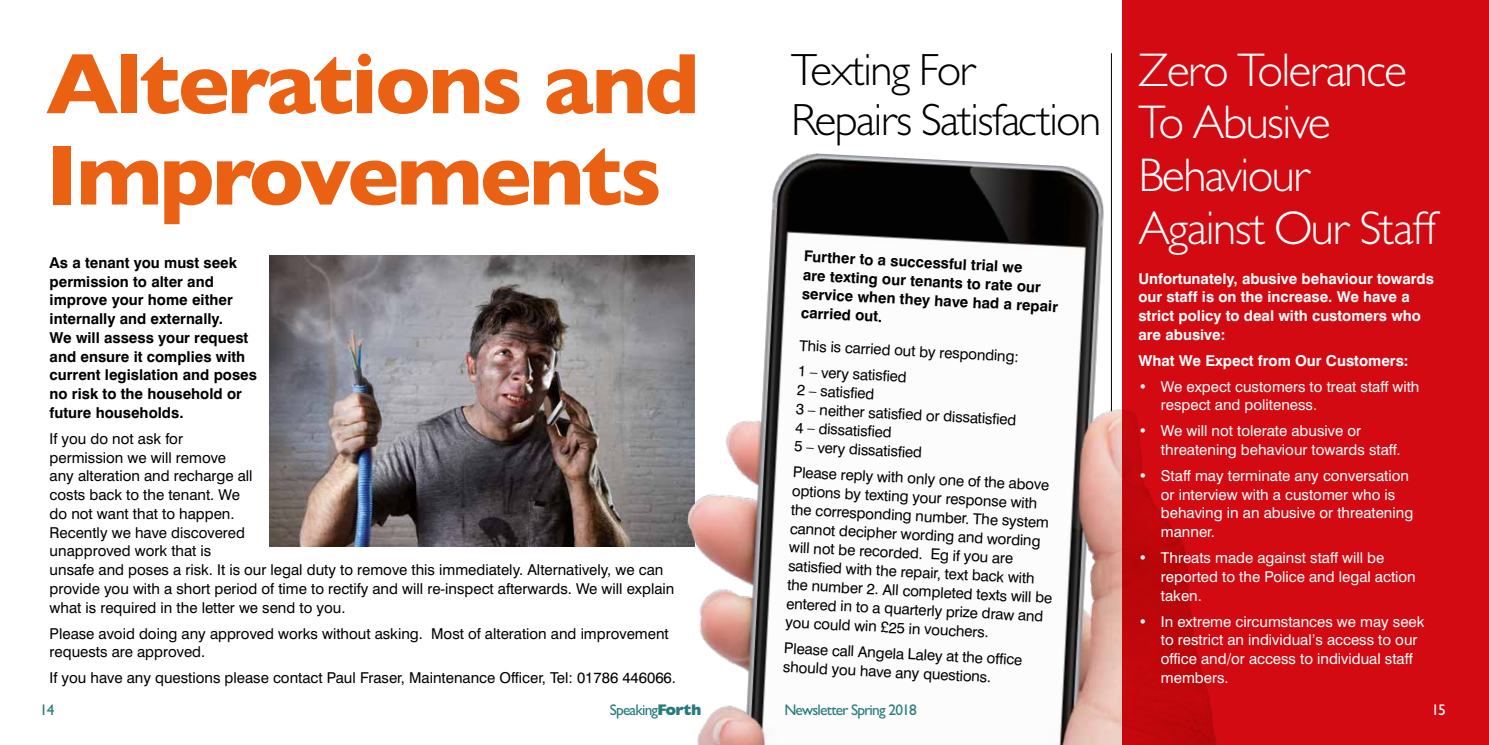
<style>
.page{position:relative;width:1489px;height:745px;background:#fff}
.page>*{position:absolute;margin:0;border:0;box-sizing:border-box;transform-origin:0 0}
.t1{font:800 86.88px/91.2px "Gill Sans MT Pro";letter-spacing:-.03em;color:#eb6113}
.t2{font:300 47.38px/52.6px "Gill Sans MT Pro";letter-spacing:-.03em;color:#fff}
.t3{font:300 45.25px/50.2px "Gill Sans MT Pro";letter-spacing:-.03em;color:#000}
.t4{font:500 15.38px "Gill Sans MT Pro";letter-spacing:-.05em;color:#287b7c}
.t5{font:500 15.38px "Gill Sans MT Pro";color:#fff}
.t6{font:15px/18.8px "Swiss 721 BT";color:#000}
.t7{font:15px/18.8px "Swiss 721 BT";color:#fff}
.t8{font:700 15px/18.8px "Swiss 721 BT";color:#000}
.t9{font:700 15px/18.8px "Swiss 721 BT";color:#fff}
.s1{font-weight:800}
</style>
<div class="page">
<hr style="left:1111px;top:53px;width:1px;height:631px;background:#000">
<img style="left:270px;top:255px;width:406px;height:291px">
<img style="left:676px;top:148px;width:445px;height:596px">
<div style="left:1121px;top:0;width:367px;height:744px;background:#d30a11"></div>
<h1 class="t1" style="left:46px;top:37px;width:655px">Alterations and<br>Improvements</h1>
<h3 class="t3" style="left:791px;top:44px;width:312px">Texting For<br>Repairs Satisfaction</h3>
<p class="t8" style="left:804px;top:246px;width:258px;rotate:3deg">Further to a successful trial we<br>are texting our tenants to rate our service when they have had a repair carried out.</p>
<p class="t8" style="left:50px;top:253px;width:209px">As a tenant you must seek permission to alter and improve your home either internally and externally.<br>We will assess your request and ensure it complies with current legislation and poses no risk to the household or future households.</p>
<p class="t6" style="left:50px;top:428px;width:626px">If you do not ask for<br>permission we will remove<br>any alteration and recharge all<br>costs back to the tenant. We<br>do not want that to happen.<br>Recently we have discovered<br>unapproved work that is<br>unsafe and poses a risk. It is our legal duty to remove this immediately. Alternatively, we can provide you with a short period of time to rectify and will re-inspect afterwards. We will explain what is required in the letter we send to you.</p>
<p class="t6" style="left:50px;top:623px;width:620px">Please avoid doing any approved works without asking. Most of alteration and improvement requests are approved.</p>
<p class="t6" style="left:50px;top:668px;width:627px">If you have any questions please contact Paul Fraser, Maintenance Officer, Tel: 01786 446066.</p>
<p class="t6" style="left:800px;top:332px;width:221px;line-height:25.9px;rotate:3deg">This is carried out by responding:<br>1 – very satisfi ed</p>
<p class="t6" style="left:797px;top:380px;width:222px;rotate:3deg">2 – satisfi ed<br>3 – neither satisfi ed or dissatisfi ed<br>4 – dissatisfi ed<br>5 – very dissatisfi ed</p>
<p class="t6" style="left:793px;top:462px;width:267px;rotate:3deg">Please reply with only one of the above options by texting your response with the corresponding number. The system cannot decipher wording and wording will not be recorded. Eg if you are<br>satisfi ed with the repair, text back with the number 2. All completed texts will be entered in to a quarterly prize draw and you could win £25 in vouchers.</p>
<p class="t6" style="left:784px;top:637px;width:240px;rotate:3deg">Please call Angela Laley at the offi ce should you have any questions.</p>
<h2 class="t2" style="left:1138px;top:42px;width:303px">Zero Tolerance<br>To Abusive<br>Behaviour<br>Against Our Staff</h2>
<p class="t9" style="left:1138px;top:268px;width:297px">Unfortunately, abusive behaviour towards our staff is on the increase. We have a strict policy to deal with customers who are abusive:</p>
<p class="t9" style="left:1138px;top:351px;width:271px">What We Expect from Our Customers:</p>
<p class="t7" style="left:1160px;top:376px;width:260px;text-indent:-22px">• We expect customers to treat staff with respect and politeness.</p>
<p class="t7" style="left:1160px;top:421px;width:241px;text-indent:-22px">• We will not tolerate abusive or threatening behaviour towards staff.</p>
<p class="t7" style="left:1160px;top:466px;width:254px;text-indent:-22px">• Staff may terminate any conversation or interview with a customer who is behaving in an abusive or threatening manner.</p>
<p class="t7" style="left:1160px;top:548px;width:256px;text-indent:-22px">• Threats made against staff will be reported to the Police and legal action taken.</p>
<p class="t7" style="left:1160px;top:611px;width:265px;text-indent:-22px">• In extreme circumstances we may seek to restrict an individual’s access to our office and/or access to individual staff members.</p>
<p class="t4" style="left:40px;top:700px;width:16px">14</p>
<p class="t4" style="left:609px;top:700px;width:93px">Speaking<span class="s1">Forth</span></p>
<p class="t4" style="left:784px;top:700px;width:134px">Newsletter Spring 2018</p>
<p class="t5" style="left:1431px;top:700px;width:16px">15</p>
</div>
